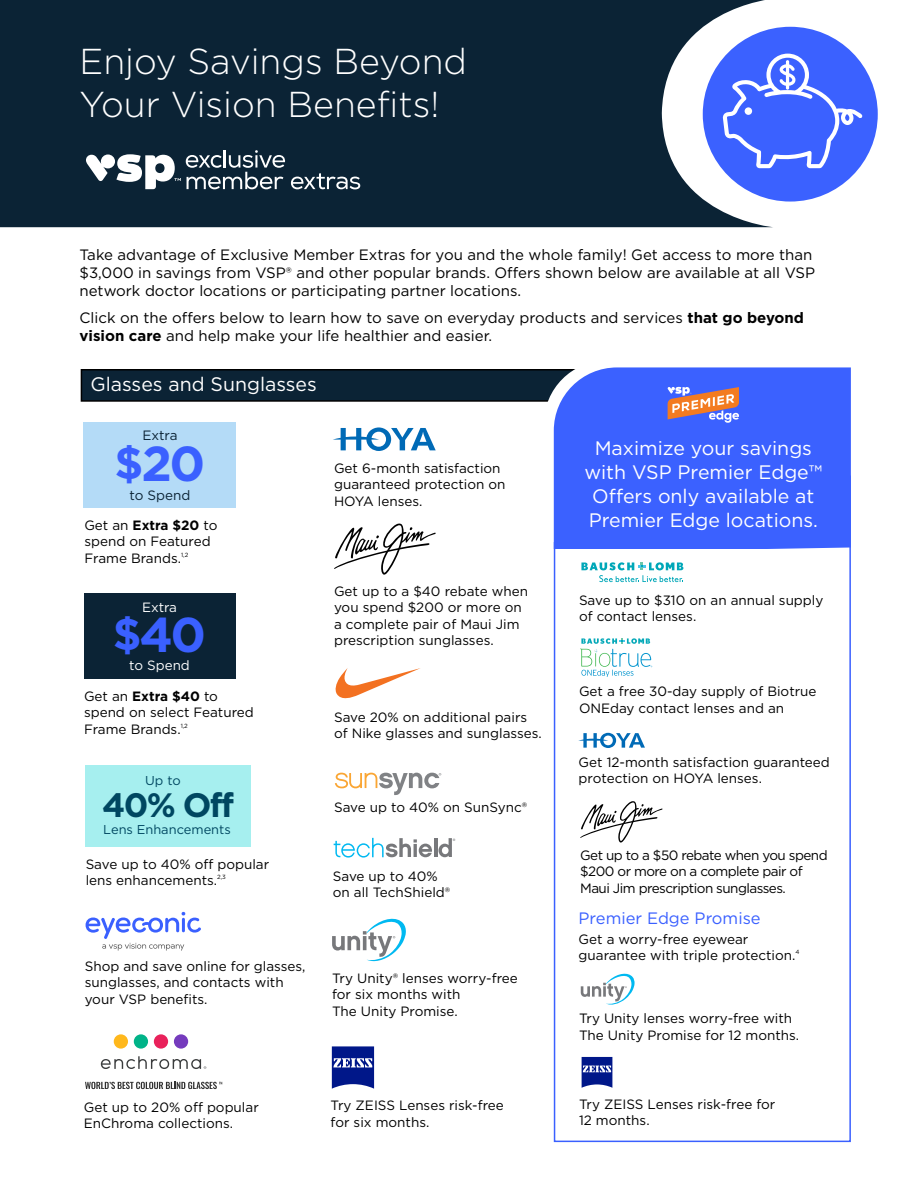
<style>
.page{position:relative;width:918px;height:1188px;background:#fff}
.page>*{position:absolute;margin:0;border:0;box-sizing:border-box;transform-origin:0 0}
.VSP_CORE_SCREEN_Heading_1{font:700 49.05px "Gotham";color:#3a60ff}
.VSP_CORE_SCREEN_Heading_1-2{font:700 48.9px "Gotham";color:#3a60ff}
.VSP_CORE_Heading_1{font:300 36px/43.5px "Gotham";color:#fff}
.VSP_CORE_SCREEN_Heading_1-3{font:700 33.9px "Gotham";color:#004761}
.t1{font:19.5px/24px "Gotham";color:#fff;text-align:center}
.t2{font:16.5px "Gotham";color:#3a60ff}
.t3{font:15px/18px "Gotham";color:#000}
.t4{font:13.5px/16.5px "Gotham";color:#000}
.t5{font:13.5px/16.5px "Gotham";letter-spacing:-.04em;color:#000}
.t6{font:13.5px "Gotham";color:#0b2335}
.t7{font:13.5px "Gotham";color:#fff}
.t8{font:12.9px "Gotham";color:#004761}
.t9{font:6px "Gotham";color:#000}
.t10{font:3.3px "Chalet London Nineteen Sixty";color:#77787b}
.s1{font-weight:700}
.s2{font-size:44.85px}
.s3{font-size:44.55px}
</style>
<div class="page">
<div style="left:81px;top:369px;width:550px;height:33px;background:#0b2335;border:2px solid #000"></div>
<div style="left:554px;top:476px;width:297px;height:666px;background:#fff;border:2px solid #3a60ff"></div>
<div style="left:114px;top:1034px;width:14px;height:15px;background:#ffb81c;border-radius:50%"></div>
<div style="left:134px;top:1034px;width:14px;height:15px;background:#00b388;border-radius:50%"></div>
<div style="left:154px;top:1034px;width:14px;height:15px;background:#e9215b;border-radius:50%"></div>
<div style="left:174px;top:1034px;width:14px;height:15px;background:#753bbd;border-radius:50%"></div>
<svg style="left:101px;top:1056px;width:105px;height:13px"></svg>
<svg style="left:85px;top:1082px;width:137px;height:7px"></svg>
<div style="left:85px;top:765px;width:166px;height:81px;background:#a6efef"></div>
<svg style="left:86px;top:911px;width:115px;height:40px"></svg>
<div style="left:84px;top:423px;width:152px;height:85px;background:#b4dbf7"></div>
<div style="left:84px;top:594px;width:152px;height:85px;background:#0b2335"></div>
<svg style="left:333px;top:427px;width:103px;height:24px"></svg>
<svg style="left:335px;top:668px;width:85px;height:31px"></svg>
<svg style="left:335px;top:773px;width:106px;height:22px"></svg>
<svg style="left:334px;top:838px;width:98px;height:20px"></svg>
<hr style="left:434px;top:838px;width:3px;height:19px;background:#77787b">
<svg style="left:439px;top:838px;width:13px;height:19px"></svg>
<svg style="left:331px;top:1046px;width:44px;height:43px"></svg>
<svg style="left:332px;top:1046px;width:42px;height:43px;background:#3547a1"></svg>
<svg style="left:332px;top:919px;width:74px;height:42px"></svg>
<div style="left:0;top:0;width:773px;height:227px;background:#0b2335"></div>
<svg style="left:86px;top:150px;width:274px;height:39px"></svg>
<div style="left:703px;top:27px;width:175px;height:175px;background:#3b61ff;border-radius:50%"></div>
<svg style="left:723px;top:54px;width:140px;height:114px"></svg>
<svg style="left:581px;top:562px;width:102px;height:20px"></svg>
<svg style="left:578px;top:733px;width:67px;height:15px"></svg>
<svg style="left:581px;top:974px;width:54px;height:31px"></svg>
<svg style="left:581px;top:1056px;width:32px;height:32px"></svg>
<svg style="left:582px;top:1057px;width:30px;height:31px"></svg>
<div style="left:554px;top:367px;width:297px;height:182px;background:#3b61ff"></div>
<svg style="left:668px;top:387px;width:71px;height:36px;background:#b38c9c"></svg>
<svg style="left:580px;top:638px;width:72px;height:39px"></svg>
<svg style="left:334px;top:524px;width:102px;height:51px"></svg>
<svg style="left:580px;top:801px;width:82px;height:42px"></svg>
<p class="VSP_CORE_Heading_1" style="left:80px;top:38px;width:389px">Enjoy Savings Beyond<br>Your Vision Benefits!</p>
<p class="t3" style="left:80px;top:245px;width:737px">Take advantage of Exclusive Member Extras for you and the whole family! Get access to more than $3,000 in savings from VSP® and other popular brands. Offers shown below are available at all VSP network doctor locations or participating partner locations.</p>
<p class="t3" style="left:80px;top:308px;width:726px">Click on the offers below to learn how to save on everyday products and services <span class="s1">that go beyond vision care</span> and help make your life healthier and easier.</p>
<p class="t1" style="left:90px;top:372px;width:228px">Glasses and Sunglasses</p>
<p class="t6" style="left:142px;top:427px;width:37px">Extra</p>
<p class="VSP_CORE_SCREEN_Heading_1" style="left:115px;top:436px;width:92px"><span class="s2">$</span>20</p>
<p class="t6" style="left:130px;top:486px;width:62px">to Spend</p>
<p class="t4" style="left:84px;top:516px;width:135px">Get an <span class="s1">Extra $20</span> to spend on Featured<br>Frame Brands.</p>
<p class="t9" style="left:181px;top:551px;width:9px">1,2</p>
<p class="t7" style="left:142px;top:598px;width:37px">Extra</p>
<p class="VSP_CORE_SCREEN_Heading_1-2" style="left:113px;top:607px;width:95px"><span class="s3">$</span>40</p>
<p class="t7" style="left:129px;top:657px;width:62px">to Spend</p>
<p class="t4" style="left:84px;top:687px;width:171px">Get an <span class="s1">Extra $40</span> to spend on select Featured<br>Frame Brands.</p>
<p class="t9" style="left:181px;top:722px;width:9px">1,2</p>
<p class="t8" style="left:145px;top:772px;width:37px">Up to</p>
<p class="VSP_CORE_SCREEN_Heading_1-3" style="left:102px;top:786px;width:133px">40% Off</p>
<p class="t8" style="left:103px;top:821px;width:129px">Lens Enhancements</p>
<p class="t4" style="left:86px;top:855px;width:185px">Save up to 40% off popular lens enhancements.</p>
<p class="t9" style="left:217px;top:873px;width:10px">2,3</p>
<p class="t4" style="left:334px;top:459px;width:173px">Get 6-month satisfaction guaranteed protection on<br>HOYA lenses.</p>
<p class="t4" style="left:334px;top:582px;width:196px">Get up to a $40 rebate when you spend $200 or more on a complete pair of Maui Jim prescription sunglasses.</p>
<p class="t4" style="left:334px;top:708px;width:209px">Save 20% on additional pairs of Nike glasses and sunglasses.</p>
<p class="t4" style="left:334px;top:798px;width:195px">Save up to 40% on SunSync®</p>
<p class="t10" style="left:453px;top:837px;width:4px">®</p>
<p class="t4" style="left:333px;top:867px;width:119px">Save up to 40% on all TechShield®</p>
<p class="t4" style="left:85px;top:957px;width:222px">Shop and save online for glasses,</p>
<p class="t4" style="left:85px;top:974px;width:200px">sunglasses, and contacts with</p>
<p class="t4" style="left:85px;top:990px;width:124px">your VSP benefits.</p>
<p class="t4" style="left:332px;top:969px;width:187px">Try Unity® lenses worry-free for six months with<br>The Unity Promise.</p>
<p class="t4" style="left:84px;top:1098px;width:176px">Get up to 20% off popular<br>EnChroma collections.</p>
<p class="t4" style="left:331px;top:1097px;width:175px">Try ZEISS Lenses risk-free for six months.</p>
<p class="t1" style="left:584px;top:435px;width:239px">Maximize your savings with VSP Premier Edge™<br>Offers only available at<br>Premier Edge locations.</p>
<p class="t4" style="left:579px;top:591px;width:246px">Save up to $310 on an annual supply of contact lenses.</p>
<p class="t4" style="left:579px;top:683px;width:239px">Get a free 30-day supply of Biotrue<br>ONEday contact lenses and an</p>
<p class="t4" style="left:579px;top:753px;width:253px">Get 12-month satisfaction guaranteed protection on HOYA lenses.</p>
<p class="t5" style="left:580px;top:846px;width:249px">Get up to a $50 rebate when you spend $200 or more on a complete pair of<br>Maui Jim prescription sunglasses.</p>
<p class="t2" style="left:579px;top:908px;width:184px">Premier Edge Promise</p>
<p class="t4" style="left:579px;top:930px;width:218px">Get a worry-free eyewear guarantee with triple protection.</p>
<p class="t9" style="left:795px;top:948px;width:6px">4</p>
<p class="t4" style="left:579px;top:1010px;width:222px">Try Unity lenses worry-free with<br>The Unity Promise for 12 months.</p>
<p class="t4" style="left:579px;top:1095px;width:198px">Try ZEISS Lenses risk-free for<br>12 months.</p>
</div>
